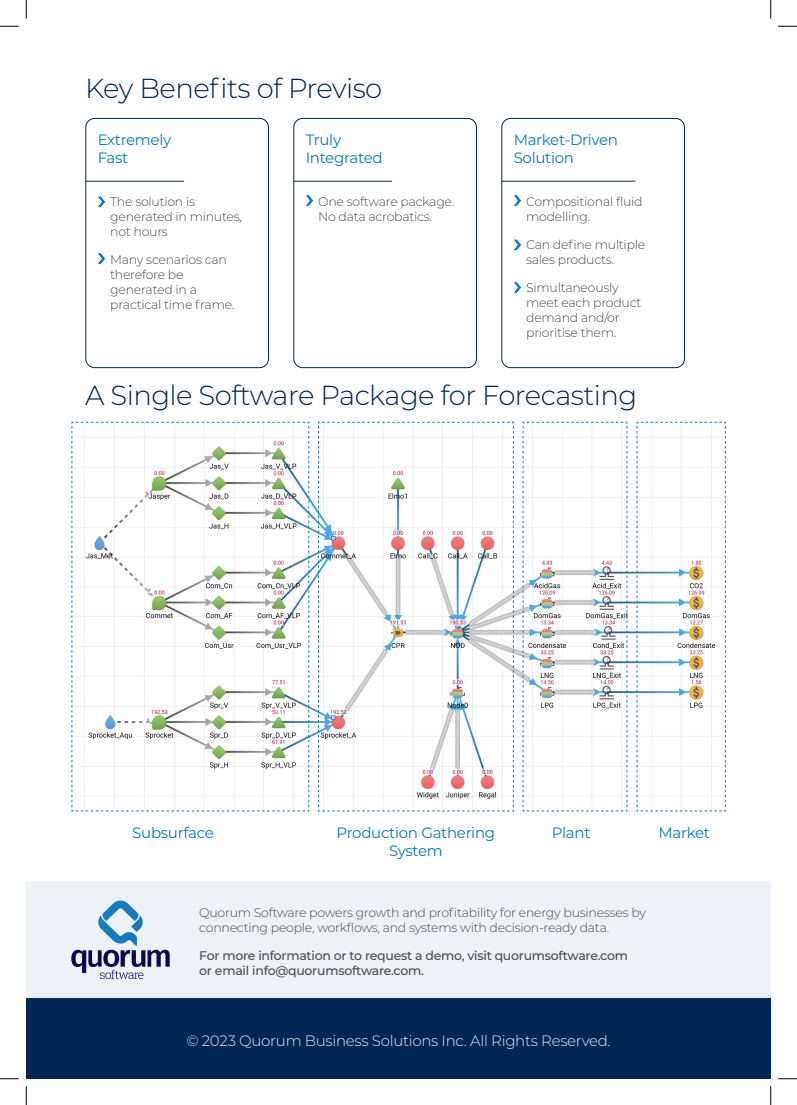
<style>
.page{position:relative;width:797px;height:1105px;background:#fff}
.page>*{position:absolute;margin:0;border:0;box-sizing:border-box;transform-origin:0 0}
.t1{font:300 27.5px "Montserrat";letter-spacing:-.02em;color:#002654}
.t2{font:15px "Montserrat";letter-spacing:-.02em;color:#057ac2}
.t3{font:300 15px "Montserrat";letter-spacing:-.02em;color:#e8ebed}
.t4{font:300 12.5px/15px "Montserrat";letter-spacing:-.02em;color:#4a4a4a}
.t5{font:500 12.5px/15px "Montserrat";letter-spacing:-.02em;color:#4a4a4a}
</style>
<div class="page">
<div style="left:26px;top:881px;width:744px;height:117px;background:#eef1f6"></div>
<div style="left:26px;top:998px;width:744px;height:81px;background:#002654"></div>
<div style="left:86px;top:118px;width:182px;height:250px;border:1px solid #002654;border-radius:9px"></div>
<hr style="left:86px;top:181px;width:98px;height:1px;background:#002654">
<svg style="left:98px;top:197px;width:7px;height:10px"></svg>
<svg style="left:98px;top:253px;width:7px;height:11px"></svg>
<div style="left:293px;top:118px;width:183px;height:250px;border:1px solid #002654;border-radius:9px"></div>
<hr style="left:293px;top:181px;width:99px;height:1px;background:#002654">
<svg style="left:306px;top:195px;width:7px;height:11px"></svg>
<div style="left:501px;top:118px;width:183px;height:250px;border:1px solid #002654;border-radius:9px"></div>
<hr style="left:501px;top:181px;width:134px;height:1px;background:#002654">
<svg style="left:513px;top:195px;width:8px;height:11px"></svg>
<svg style="left:514px;top:240px;width:7px;height:10px"></svg>
<svg style="left:513px;top:282px;width:8px;height:11px"></svg>
<img style="left:309px;top:422px;width:327px;height:390px">
<svg style="left:71px;top:422px;width:238px;height:390px"></svg>
<svg style="left:318px;top:422px;width:196px;height:390px"></svg>
<svg style="left:522px;top:422px;width:105px;height:390px"></svg>
<svg style="left:636px;top:422px;width:90px;height:390px"></svg>
<svg style="left:71px;top:900px;width:99px;height:79px"></svg>
<svg style="left:0;top:25px;width:19px;height:2px"></svg>
<svg style="left:778px;top:25px;width:19px;height:2px"></svg>
<svg style="left:0;top:1078px;width:19px;height:1px"></svg>
<svg style="left:778px;top:1078px;width:19px;height:1px"></svg>
<svg style="left:25px;top:0;width:2px;height:19px"></svg>
<svg style="left:25px;top:1086px;width:2px;height:19px"></svg>
<svg style="left:770px;top:0;width:1px;height:19px"></svg>
<svg style="left:770px;top:1086px;width:1px;height:19px"></svg>
<p class="t1" style="left:85px;top:69px;width:299px">Key Benefits of Previso</p>
<p class="t2" style="left:98px;top:130px;width:75px">Extremely</p>
<p class="t2" style="left:98px;top:148px;width:32px">Fast</p>
<p class="t4" style="left:110px;top:194px;width:133px">The solution is generated in minutes, not hours</p>
<p class="t4" style="left:110px;top:252px;width:118px">Many scenarios can</p>
<p class="t4" style="left:110px;top:267px;width:126px">therefore be generated in a practical time frame.</p>
<p class="t2" style="left:306px;top:130px;width:37px">Truly</p>
<p class="t2" style="left:306px;top:148px;width:78px">Integrated</p>
<p class="t4" style="left:318px;top:194px;width:138px">One software package.<br>No data acrobatics.</p>
<p class="t2" style="left:513px;top:130px;width:106px">Market-Driven</p>
<p class="t2" style="left:513px;top:148px;width:62px">Solution</p>
<p class="t4" style="left:526px;top:194px;width:118px">Compositional fluid</p>
<p class="t4" style="left:526px;top:209px;width:65px">modelling.</p>
<p class="t4" style="left:526px;top:237px;width:121px">Can define multiple sales products.</p>
<p class="t4" style="left:526px;top:280px;width:117px">Simultaneously meet each product demand and/or prioritise them.</p>
<p class="t1" style="left:85px;top:377px;width:553px">A Single Software Package for Forecasting</p>
<p class="t2" style="left:132px;top:822px;width:83px">Subsurface</p>
<p class="t2" style="left:336px;top:822px;width:160px">Production Gathering</p>
<p class="t2" style="left:551px;top:822px;width:40px">Plant</p>
<p class="t2" style="left:658px;top:822px;width:53px">Market</p>
<p class="t2" style="left:389px;top:840px;width:55px">System</p>
<p class="t4" style="left:199px;top:904px;width:448px">Quorum Software powers growth and profitability for energy businesses by connecting people, workflows, and systems with decision-ready data.</p>
<p class="t5" style="left:199px;top:947px;width:430px">For more information or to request a demo, visit quorumsoftware.com or email info@quorumsoftware.com.</p>
<p class="t3" style="left:186px;top:1030px;width:426px">© 2023 Quorum Business Solutions Inc. All Rights Reserved.</p>
</div>
